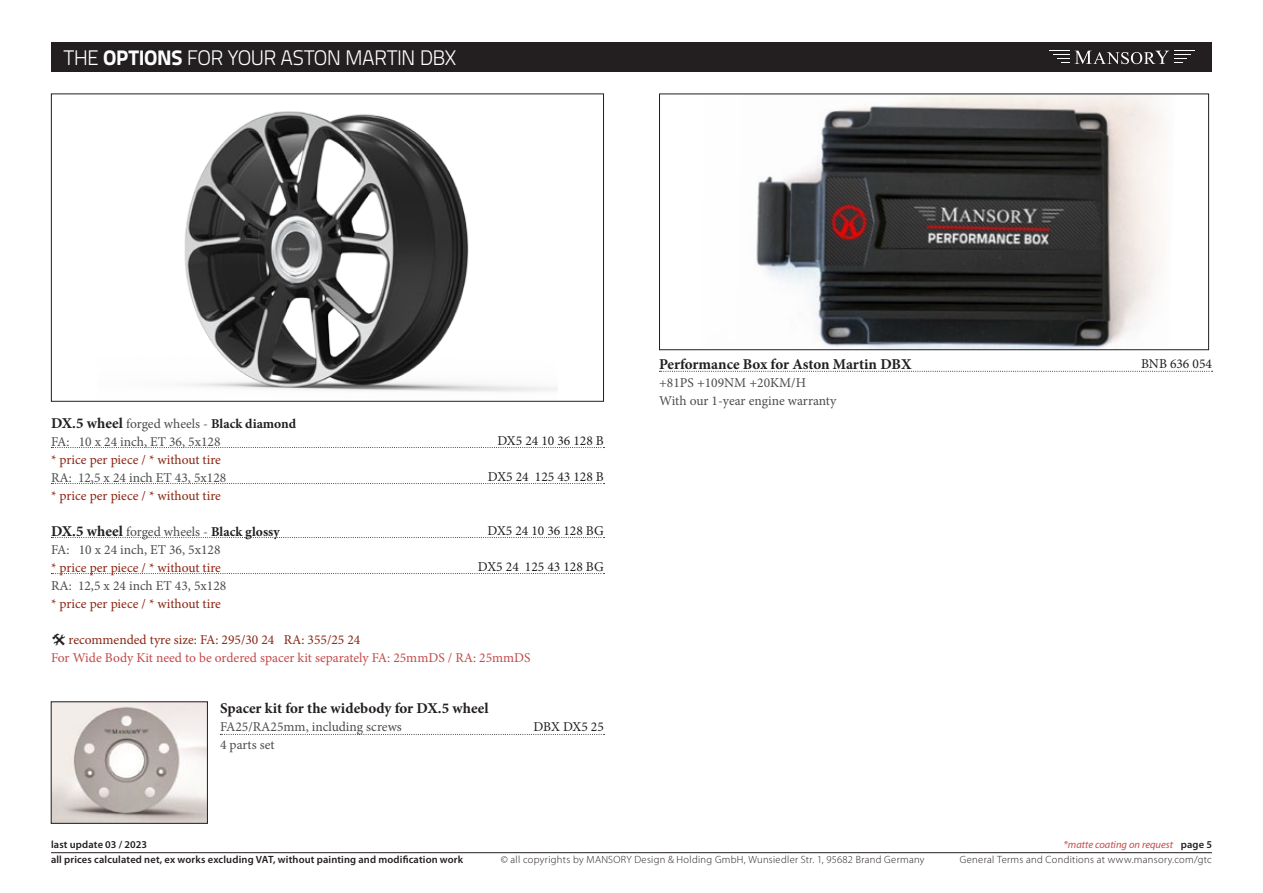
<style>
.page{position:relative;width:1263px;height:893px;background:#fff}
.page>*{position:absolute;margin:0;border:0;box-sizing:border-box;transform-origin:0 0}
.t1{font:300 21px "Titillium Text 22 L";letter-spacing:-.03em;color:#fff}
.name_of_product{font:700 15px "Minion Pro";letter-spacing:-.005em;color:#231f20}
.description{font:13.5px "Minion Pro";color:#4b4c4d}
.description-2{font:13.5px "Minion Pro";color:#8a2512}
.NR{font:13.5px "Minion Pro";color:#231f20}
.name_of_product-2{font:13.5px "Minion Pro";letter-spacing:-.005em;color:#4b4c4d}
.description-3{font:13.5px "Minion Pro";color:#c24a49}
.poznamka_red{font:13.5px "Minion Pro";color:#8a2512}
.t2{font:300 10.5px "Myriad Pro";letter-spacing:.03em;color:#231f20}
.t3{font:600 10.5px "Myriad Pro";letter-spacing:.015em;color:#231f20}
.t4{font:italic 10.5px "Myriad Pro";color:#c24a49}
.s1{font-weight:800}
.s2{font-weight:700;font-size:15px;color:#231f20}
.s3{font-weight:700;color:#231f20}
.s4{font-weight:600;font-style:normal;color:#231f20}
</style>
<div class="page">
<div style="left:51px;top:43px;width:1161px;height:29px;background:#231f20"></div>
<svg style="left:1053px;top:54px;width:16px;height:9px"></svg>
<svg style="left:1075px;top:51px;width:116px;height:13px"></svg>
<hr style="left:51px;top:852px;width:1161px;height:1px;background:#231f20">
<svg style="left:51px;top:447px;width:553px;height:1px"></svg>
<svg style="left:51px;top:483px;width:553px;height:1px"></svg>
<svg style="left:51px;top:537px;width:553px;height:1px"></svg>
<svg style="left:51px;top:573px;width:553px;height:1px"></svg>
<img style="left:184px;top:111px;width:374px;height:281px">
<div style="left:51px;top:94px;width:553px;height:308px;border:1px solid #231f20"></div>
<img style="left:756px;top:96px;width:406px;height:252px">
<div style="left:659px;top:94px;width:550px;height:256px;border:1px solid #231f20"></div>
<svg style="left:659px;top:371px;width:553px;height:1px"></svg>
<img style="left:53px;top:704px;width:153px;height:117px">
<svg style="left:220px;top:734px;width:384px;height:1px"></svg>
<h1 class="t1" style="left:64px;top:43px;width:394px">THE <span class="s1">OPTIONS</span> FOR YOUR ASTON MARTIN DBX</h1>
<p class="name_of_product-2" style="left:51px;top:414px;width:247px"><span class="s2">DX.5 wheel</span> forged wheels - <span class="s3">Black diamond</span></p>
<p class="description" style="left:51px;top:432px;width:171px">FA: 10 x 24 inch, ET 36, 5x128</p>
<p class="description-2" style="left:51px;top:450px;width:171px">* price per piece / * without tire</p>
<p class="description" style="left:51px;top:468px;width:177px">RA: 12,5 x 24 inch ET 43, 5x128</p>
<p class="description-2" style="left:51px;top:486px;width:171px">* price per piece / * without tire</p>
<p class="name_of_product-2" style="left:51px;top:522px;width:230px"><span class="s2">DX.5 wheel</span> forged wheels - <span class="s3">Black glossy</span></p>
<p class="description" style="left:51px;top:540px;width:171px">FA: 10 x 24 inch, ET 36, 5x128</p>
<p class="description-2" style="left:51px;top:558px;width:171px">* price per piece / * without tire</p>
<p class="description" style="left:51px;top:576px;width:177px">RA: 12,5 x 24 inch ET 43, 5x128</p>
<p class="description-2" style="left:51px;top:594px;width:171px">* price per piece / * without tire</p>
<p class="poznamka_red" style="left:69px;top:630px;width:293px">recommended tyre size: FA: 295/30 24 RA: 355/25 24</p>
<p class="description-3" style="left:51px;top:648px;width:481px">For Wide Body Kit need to be ordered spacer kit separately FA: 25mmDS / RA: 25mmDS</p>
<p class="NR" style="left:497px;top:431px;width:108px">DX5 24 10 36 128 B</p>
<p class="NR" style="left:488px;top:467px;width:117px">DX5 24 125 43 128 B</p>
<p class="NR" style="left:487px;top:521px;width:118px">DX5 24 10 36 128 BG</p>
<p class="NR" style="left:478px;top:557px;width:127px">DX5 24 125 43 128 BG</p>
<p class="name_of_product" style="left:220px;top:697px;width:270px">Spacer kit for the widebody for DX.5 wheel</p>
<p class="description" style="left:220px;top:717px;width:183px">FA25/RA25mm, including screws</p>
<p class="description" style="left:220px;top:735px;width:56px">4 parts set</p>
<p class="NR" style="left:533px;top:718px;width:72px">DBX DX5 25</p>
<p class="name_of_product" style="left:659px;top:354px;width:254px">Performance Box for Aston Martin DBX</p>
<p class="NR" style="left:1141px;top:355px;width:72px">BNB 636 054</p>
<p class="description" style="left:659px;top:374px;width:148px">+81PS +109NM +20KM/H</p>
<p class="description" style="left:659px;top:392px;width:179px">With our 1-year engine warranty</p>
<p class="t3" style="left:51px;top:838px;width:98px">last update 03 / 2023</p>
<p class="t4" style="left:1063px;top:838px;width:150px">*matte coating on request <span class="s4">page 5</span></p>
<p class="t3" style="left:51px;top:853px;width:414px">all prices calculated net, ex works excluding VAT, without painting and modification work</p>
<p class="t2" style="left:501px;top:853px;width:425px">© all copyrights by MANSORY Design &amp; Holding GmbH, Wunsiedler Str. 1, 95682 Brand Germany</p>
<p class="t2" style="left:960px;top:853px;width:253px">General Terms and Conditions at www.mansory.com/gtc</p>
</div>
